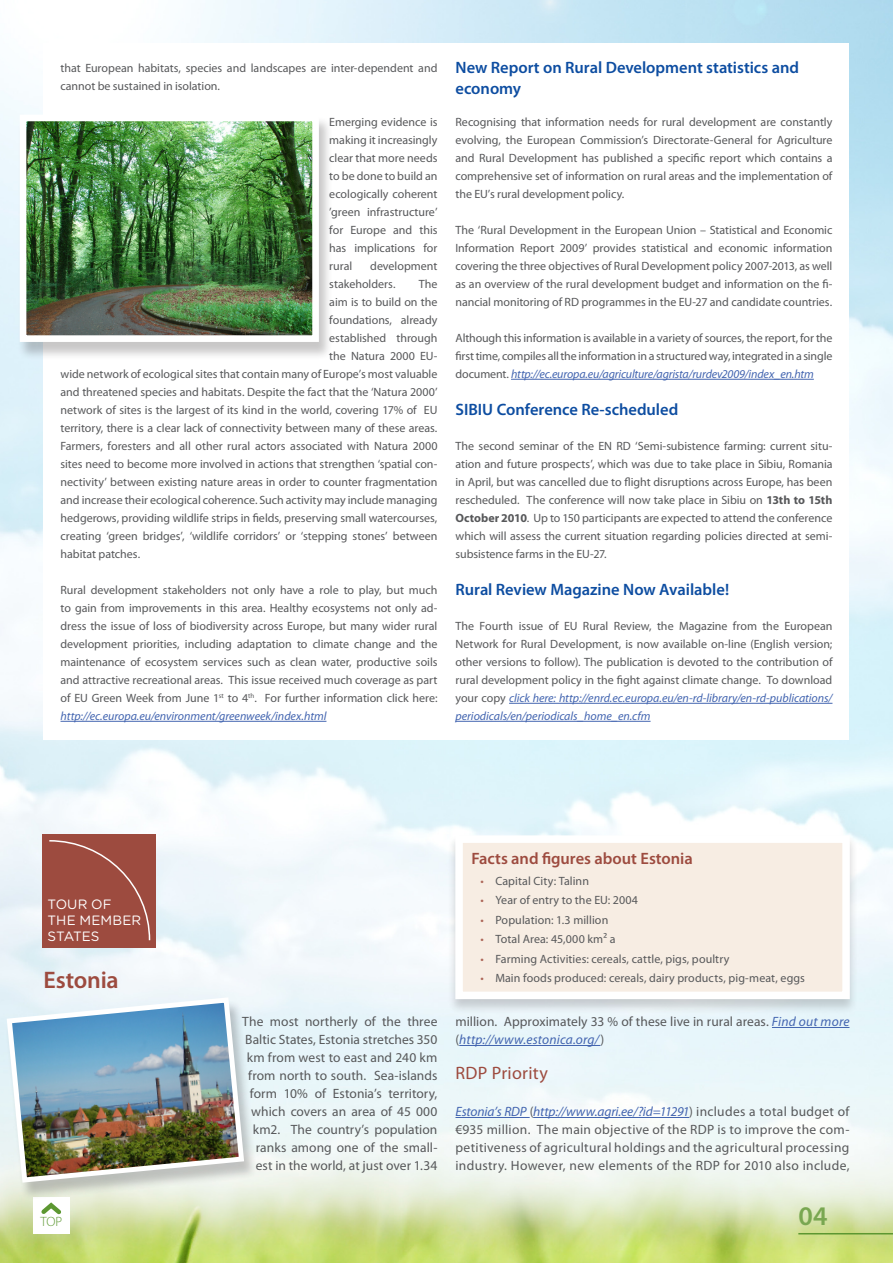
<style>
.page{position:relative;width:893px;height:1263px;background:#fff}
.page>*{position:absolute;margin:0;border:0;box-sizing:border-box;transform-origin:0 0}
.PAGE_NUMBER{font:600 27px "Myriad Pro";color:#79a751}
.HEAD{font:600 24px "Myriad Pro";letter-spacing:-.01em;color:#9d4b3f}
.HEAD-2{font:18px "Myriad Pro";letter-spacing:.015em;color:#9d4b3f}
.ENRD_ACTIVITY_UPDATE{font:600 16.5px/21px "Myriad Pro";color:#0d4da1}
.ENRD_ACTIVITY_UPDATE-2{font:600 16.5px "Myriad Pro";letter-spacing:-.005em;color:#9d4b3f}
.BODY{font:13.5px/18px "Myriad Pro";letter-spacing:.005em;color:#57585a;text-align:right}
.t1{font:13.5px "Gotham Rounded";color:#fff}
.TOP{font:300 13.5px "Myriad Pro";color:#5c9731}
.ENRD_ACTIVITY_UPDATE-3{font:12px/18px "Myriad Pro";color:#57585a;text-align:justify}
.bullet_brown{font:12px "Myriad Pro";letter-spacing:.005em;color:#57585a}
.s1{font-style:italic;color:#4365b0}
.s2{font-weight:700}
.s3{color:#ad6759}
</style>
<div class="page">
<img style="left:0;top:0;width:893px;height:1263px">
<hr style="left:772px;top:1027px;width:77px;height:1px;background:#4365b0">
<hr style="left:459px;top:1045px;width:141px;height:1px;background:#4365b0">
<hr style="left:455px;top:1117px;width:75px;height:1px;background:#4365b0">
<hr style="left:533px;top:1117px;width:156px;height:1px;background:#4365b0">
<hr style="left:798px;top:1233px;width:95px;height:1px;background:#5c9731">
<div style="left:33px;top:1197px;width:37px;height:36px;background:#fff"></div>
<svg style="left:41px;top:1202px;width:20px;height:13px"></svg>
<div style="left:44px;top:44px;width:805px;height:696px;background:#fff"></div>
<hr style="left:61px;top:721px;width:265px;height:1px;background:#4365b0">
<hr style="left:511px;top:379px;width:303px;height:1px;background:#4365b0">
<hr style="left:509px;top:703px;width:323px;height:1px;background:#4365b0">
<hr style="left:455px;top:721px;width:196px;height:1px;background:#4365b0">
<div style="left:43px;top:834px;width:113px;height:113px;background:#9d4b3f"></div>
<svg style="left:49px;top:840px;width:102px;height:101px"></svg>
<div style="left:447px;top:834px;width:411px;height:181px;background:#231f20;opacity:.2"></div>
<div style="left:459px;top:839px;width:387px;height:156px;background:#f7ede3"></div>
<div style="left:455px;top:835px;width:395px;height:164px;border:8px solid #fff"></div>
<div style="left:4px;top:999px;width:253px;height:201px;background:#231f20;opacity:.25"></div>
<img style="left:4px;top:995px;width:243px;height:190px">
<div style="left:17px;top:116px;width:316px;height:244px;background:#231f20;opacity:.25"></div>
<img style="left:28px;top:123px;width:283px;height:211px">
<div style="left:20px;top:115px;width:299px;height:227px;border:7px solid #fff"></div>
<p class="ENRD_ACTIVITY_UPDATE-3" style="left:61px;top:59px;width:378px">that European habitats, species and landscapes are inter-dependent and cannot be sustained in isolation.</p>
<p class="ENRD_ACTIVITY_UPDATE-3" style="left:329px;top:113px;width:110px">Emerging evidence is making it increasingly clear that more needs to be done to build an ecologically coherent ’green infrastructure’ for Europe and this has implications for rural</p>
<p class="ENRD_ACTIVITY_UPDATE-3" style="left:329px;top:257px;width:110px;text-indent:41px">development stakeholders.</p>
<p class="ENRD_ACTIVITY_UPDATE-3" style="left:419px;top:275px;width:20px">The</p>
<p class="ENRD_ACTIVITY_UPDATE-3" style="left:329px;top:293px;width:110px">aim is to build on the</p>
<p class="ENRD_ACTIVITY_UPDATE-3" style="left:329px;top:311px;width:110px">foundations, already</p>
<p class="ENRD_ACTIVITY_UPDATE-3" style="left:329px;top:329px;width:110px">established through</p>
<p class="ENRD_ACTIVITY_UPDATE-3" style="left:329px;top:347px;width:110px">the Natura 2000 EU-</p>
<p class="ENRD_ACTIVITY_UPDATE-3" style="left:61px;top:365px;width:378px">wide network of ecological sites that contain many of Europe’s most valuable</p>
<p class="ENRD_ACTIVITY_UPDATE-3" style="left:61px;top:383px;width:378px">and threatened species and habitats. Despite the fact that the ‘Natura 2000’</p>
<p class="ENRD_ACTIVITY_UPDATE-3" style="left:61px;top:401px;width:378px">network of sites is the largest of its kind in the world, covering 17% of EU</p>
<p class="ENRD_ACTIVITY_UPDATE-3" style="left:61px;top:419px;width:378px">territory, there is a clear lack of connectivity between many of these areas.</p>
<p class="ENRD_ACTIVITY_UPDATE-3" style="left:61px;top:437px;width:378px">Farmers, foresters and all other rural actors associated with Natura 2000</p>
<p class="ENRD_ACTIVITY_UPDATE-3" style="left:61px;top:455px;width:378px">sites need to become more involved in actions that strengthen ‘spatial con-</p>
<p class="ENRD_ACTIVITY_UPDATE-3" style="left:61px;top:473px;width:378px">nectivity’ between existing nature areas in order to counter fragmentation</p>
<p class="ENRD_ACTIVITY_UPDATE-3" style="left:61px;top:491px;width:378px">and increase their ecological coherence. Such activity may include managing</p>
<p class="ENRD_ACTIVITY_UPDATE-3" style="left:61px;top:509px;width:378px">hedgerows, providing wildlife strips in fields, preserving small watercourses,</p>
<p class="ENRD_ACTIVITY_UPDATE-3" style="left:61px;top:527px;width:378px">creating ‘green bridges’, ‘wildlife corridors’ or ‘stepping stones’ between</p>
<p class="ENRD_ACTIVITY_UPDATE-3" style="left:61px;top:545px;width:81px">habitat patches.</p>
<p class="ENRD_ACTIVITY_UPDATE-3" style="left:61px;top:581px;width:378px">Rural development stakeholders not only have a role to play, but much to gain from improvements in this area. Healthy ecosystems not only ad&shy;dress the issue of loss of biodiversity across Europe, but many wider rural development priorities, including adaptation to climate change and the maintenance of ecosystem services such as clean water, productive soils and attractive recreational areas. This issue received much coverage as part of EU Green Week from June 1<sup>st</sup> to 4<sup>th</sup>. For further information click here: <span class="s1">http://ec.europa.eu/environment/greenweek/index.html</span></p>
<p class="ENRD_ACTIVITY_UPDATE" style="left:455px;top:56px;width:345px">New Report on Rural Development statistics and economy</p>
<p class="ENRD_ACTIVITY_UPDATE-3" style="left:455px;top:113px;width:378px">Recognising that information needs for rural development are constantly evolving, the European Commission’s Directorate-General for Agriculture and Rural Development has published a specific report which contains a comprehensive set of information on rural areas and the implementation of the EU’s rural development policy.</p>
<p class="ENRD_ACTIVITY_UPDATE-3" style="left:455px;top:221px;width:378px">The ‘Rural Development in the European Union – Statistical and Economic Information Report 2009’ provides statistical and economic information covering the three objectives of Rural Development policy 2007-2013, as well as an overview of the rural development budget and information on the fi&shy;nancial monitoring of RD programmes in the EU-27 and candidate countries.</p>
<p class="ENRD_ACTIVITY_UPDATE-3" style="left:455px;top:329px;width:378px">Although this information is available in a variety of sources, the report, for the first time, compiles all the information in a structured way, integrated in a single document. <span class="s1">http://ec.europa.eu/agriculture/agrista/rurdev2009/index_en.htm</span></p>
<p class="ENRD_ACTIVITY_UPDATE" style="left:455px;top:398px;width:224px">SIBIU Conference Re-scheduled</p>
<p class="ENRD_ACTIVITY_UPDATE-3" style="left:455px;top:437px;width:379px">The second seminar of the EN RD ‘Semi-subistence farming: current situ&shy;ation and future prospects’, which was due to take place in Sibiu, Romania in April, but was cancelled due to flight disruptions across Europe, has been rescheduled. The conference will now take place in Sibiu on <span class="s2">13th to 15th October 2010</span>. Up to 150 participants are expected to attend the conference which will assess the current situation regarding policies directed at semi&shy;subsistence farms in the EU-27.</p>
<p class="ENRD_ACTIVITY_UPDATE" style="left:455px;top:578px;width:275px">Rural Review Magazine Now Available!</p>
<p class="ENRD_ACTIVITY_UPDATE-3" style="left:455px;top:617px;width:378px">The Fourth issue of EU Rural Review, the Magazine from the European Network for Rural Development, is now available on-line (English version; other versions to follow). The publication is devoted to the contribution of rural development policy in the fight against climate change. To download your copy <span class="s1">click here: http://enrd.ec.europa.eu/en-rd-library/en-rd-publications/ periodicals/en/periodicals_home_en.cfm</span></p>
<p class="t1" style="left:47px;top:894px;width:66px">TOUR OF</p>
<p class="t1" style="left:47px;top:911px;width:95px">THE MEMBER</p>
<p class="t1" style="left:47px;top:927px;width:54px">STATES</p>
<p class="HEAD" style="left:44px;top:964px;width:77px">Estonia</p>
<p class="ENRD_ACTIVITY_UPDATE-2" style="left:471px;top:848px;width:223px">Facts and figures about Estonia</p>
<p class="bullet_brown" style="left:480px;top:873px;width:110px"><span class="s3">•</span> Capital City: Talinn</p>
<p class="bullet_brown" style="left:480px;top:893px;width:159px"><span class="s3">•</span> Year of entry to the EU: 2004</p>
<p class="bullet_brown" style="left:480px;top:912px;width:130px"><span class="s3">•</span> Population: 1.3 million</p>
<p class="bullet_brown" style="left:480px;top:932px;width:137px"><span class="s3">•</span> Total Area: 45,000 km² a</p>
<p class="bullet_brown" style="left:480px;top:951px;width:251px"><span class="s3">•</span> Farming Activities: cereals, cattle, pigs, poultry</p>
<p class="bullet_brown" style="left:480px;top:971px;width:326px"><span class="s3">•</span> Main foods produced: cereals, dairy products, pig-meat, eggs</p>
<p class="BODY" style="left:242px;top:1012px;width:197px">The most northerly of the three<br>Baltic States, Estonia stretches 350 km from west to east and 240 km from north to south. Sea-islands form 10% of Estonia’s territory, which covers an area of 45 000 km2. The country’s population ranks among one of the small&shy;est in the world, at just over 1.34</p>
<p class="BODY" style="left:455px;top:1012px;width:395px;text-align:left">million. Approximately 33 % of these live in rural areas. <span class="s1">Find out more </span>(<span class="s1">http://www.estonica.org/</span>)</p>
<p class="HEAD-2" style="left:455px;top:1061px;width:94px">RDP Priority</p>
<p class="BODY" style="left:455px;top:1102px;width:395px;text-align:justify"><span class="s1">Estonia’s RDP</span> (<span class="s1">http://www.agri.ee/?id=11291</span>) includes a total budget of €935 million. The main objective of the RDP is to improve the com&shy;petitiveness of agricultural holdings and the agricultural processing industry. However, new elements of the RDP for 2010 also include,</p>
<p class="TOP" style="left:40px;top:1214px;width:23px">TOP</p>
<p class="PAGE_NUMBER" style="left:798px;top:1199px;width:31px">04</p>
</div>
